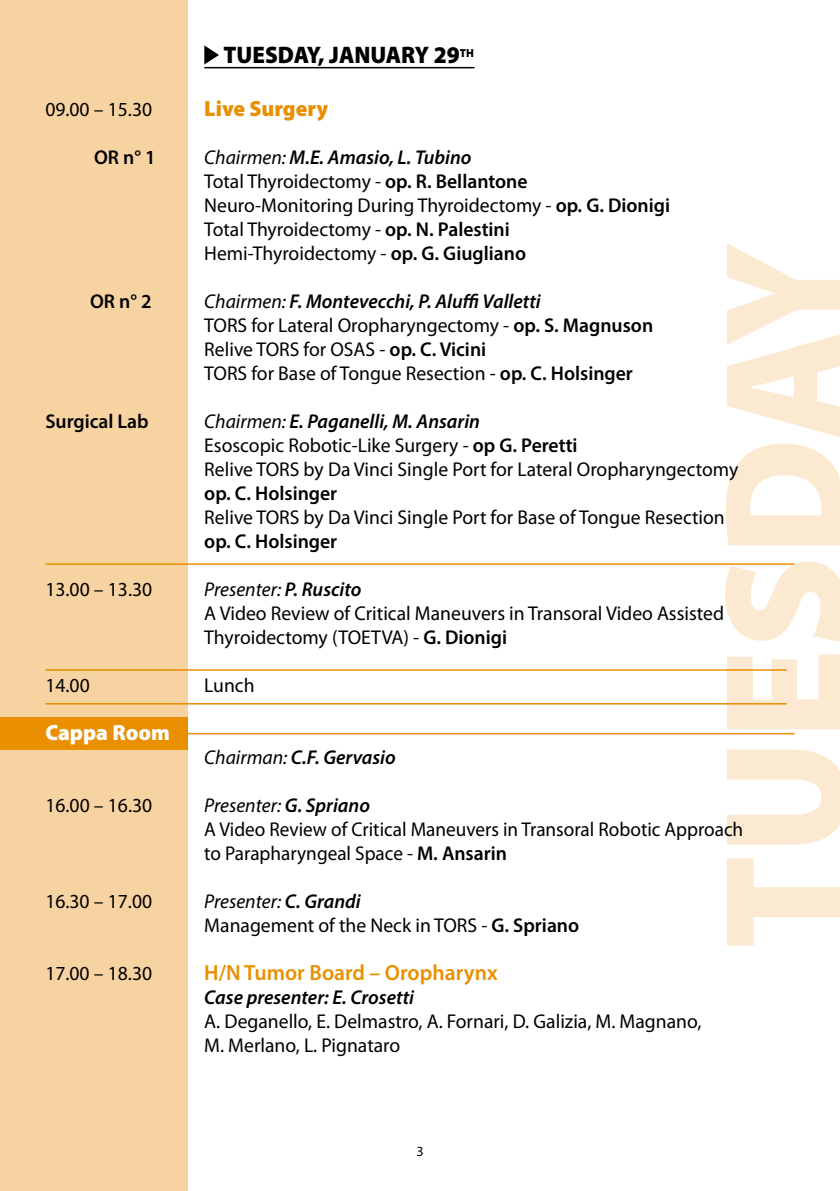
<style>
.page{position:relative;width:840px;height:1191px;background:#fff}
.page>*{position:absolute;margin:0;border:0;box-sizing:border-box;transform-origin:0 0}
.t1{font:900 174px "Myriad Pro";color:#fce9d1;scale:.95 1}
.t2{font:900 24px "Myriad Pro";color:#000;scale:.95 1}
.t3{font:600 22px "Myriad Pro";color:#e98f00}
.t4{font:900 22px "Myriad Pro";color:#e98f00}
.t5{font:900 22px "Myriad Pro";color:#fff}
.t6{font:20px/24px "Myriad Pro";color:#000}
.t7{font:20px/24px "Myriad Pro";color:#000;scale:.96 1}
.t8{font:600 20px "Myriad Pro";color:#000}
.t9{font:italic 600 20px "Myriad Pro";color:#000}
.t10{font:14px "Myriad Pro";color:#000}
.s1{font-style:italic}
.s2{font-weight:600;font-style:italic}
.s3{font-weight:600}
.s4{font-weight:400}
</style>
<div class="page">
<div style="left:0;top:0;width:187px;height:1191px;background:#f8d3a2"></div>
<div style="left:0;top:717px;width:187px;height:32px;background:#e98f00"></div>
<hr style="left:187px;top:733px;width:607px;height:1px;background:#e98f00">
<svg style="left:204px;top:45px;width:15px;height:19px"></svg>
<hr style="left:204px;top:67px;width:270px;height:1px;background:#000">
<hr style="left:45px;top:703px;width:741px;height:1px;background:#e98f00">
<hr style="left:45px;top:669px;width:741px;height:1px;background:#e98f00">
<hr style="left:45px;top:563px;width:749px;height:2px;background:#e98f00">
<p class="t2" style="left:223px;top:42px;width:265px">TUESDAY, JANUARY 29<sup>TH</sup></p>
<p class="t6" style="left:45px;top:97px;width:108px">09.00 – 15.30</p>
<p class="t4" style="left:204px;top:96px;width:125px">Live Surgery</p>
<p class="t8" style="left:94px;top:144px;width:63px">OR n° 1</p>
<p class="t6" style="left:204px;top:145px;width:467px"><span class="s1">Chairmen:</span> <span class="s2">M.E. Amasio, L. Tubino<br></span>Total Thyroidectomy - <span class="s3">op. R. Bellantone </span>Neuro-Monitoring During Thyroidectomy - <span class="s3">op. G. Dionigi </span>Total Thyroidectomy - <span class="s3">op. N. Palestini </span>Hemi-Thyroidectomy - <span class="s3">op. G. Giugliano</span></p>
<p class="t8" style="left:90px;top:288px;width:63px">OR n° 2</p>
<p class="t6" style="left:204px;top:289px;width:450px"><span class="s1">Chairmen:</span> <span class="s2">F. Montevecchi, P. Aluffi Valletti<br></span>TORS for Lateral Oropharyngectomy - <span class="s3">op. S. Magnuson </span>Relive TORS for OSAS - <span class="s3">op. C. Vicini<br></span>TORS for Base of Tongue Resection - <span class="s3">op. C. Holsinger</span></p>
<p class="t8" style="left:45px;top:408px;width:105px">Surgical Lab</p>
<p class="t6" style="left:204px;top:409px;width:535px"><span class="s1">Chairmen:</span> <span class="s2">E. Paganelli, M. Ansarin<br></span>Esoscopic Robotic-Like Surgery - <span class="s3">op G. Peretti<br></span>Relive TORS by Da Vinci Single Port for Lateral Oropharyngectomy</p>
<p class="t8" style="left:204px;top:480px;width:134px">op. C. Holsinger</p>
<p class="t6" style="left:204px;top:505px;width:521px">Relive TORS by Da Vinci Single Port for Base of Tongue Resection</p>
<p class="t8" style="left:204px;top:528px;width:134px">op. C. Holsinger</p>
<p class="t6" style="left:45px;top:577px;width:108px">13.00 – 13.30</p>
<p class="t6" style="left:204px;top:577px;width:521px"><span class="s1">Presenter:</span> <span class="s2">P. Ruscito<br></span>A Video Review of Critical Maneuvers in Transoral Video Assisted<br>Thyroidectomy (TOETVA) - <span class="s3">G. Dionigi</span></p>
<p class="t6" style="left:45px;top:673px;width:46px">14.00</p>
<p class="t6" style="left:204px;top:673px;width:52px">Lunch</p>
<p class="t5" style="left:45px;top:720px;width:126px">Cappa Room</p>
<p class="t9" style="left:204px;top:744px;width:193px"><span class="s4">Chairman:</span> C.F. Gervasio</p>
<p class="t6" style="left:45px;top:793px;width:108px">16.00 – 16.30</p>
<p class="t7" style="left:204px;top:793px;width:562px"><span class="s1">Presenter:</span> <span class="s2">G. Spriano<br></span>A Video Review of Critical Maneuvers in Transoral Robotic Approach to Parapharyngeal Space - <span class="s3">M. Ansarin</span></p>
<p class="t6" style="left:45px;top:889px;width:108px">16.30 – 17.00</p>
<p class="t6" style="left:204px;top:889px;width:376px"><span class="s1">Presenter:</span> <span class="s2">C. Grandi<br></span>Management of the Neck in TORS - <span class="s3">G. Spriano</span></p>
<p class="t6" style="left:45px;top:961px;width:108px">17.00 – 18.30</p>
<p class="t3" style="left:204px;top:958px;width:295px">H/N Tumor Board – Oropharynx</p>
<p class="t9" style="left:204px;top:984px;width:211px">Case presenter: E. Crosetti</p>
<p class="t6" style="left:204px;top:1009px;width:498px">A. Deganello, E. Delmastro, A. Fornari, D. Galizia, M. Magnano,<br>M. Merlano, L. Pignataro</p>
<h1 class="t1" style="left:686px;top:949px;width:743px;rotate:-90deg">TUESDAY</h1>
<p class="t10" style="left:416px;top:1142px;width:9px">3</p>
</div>
